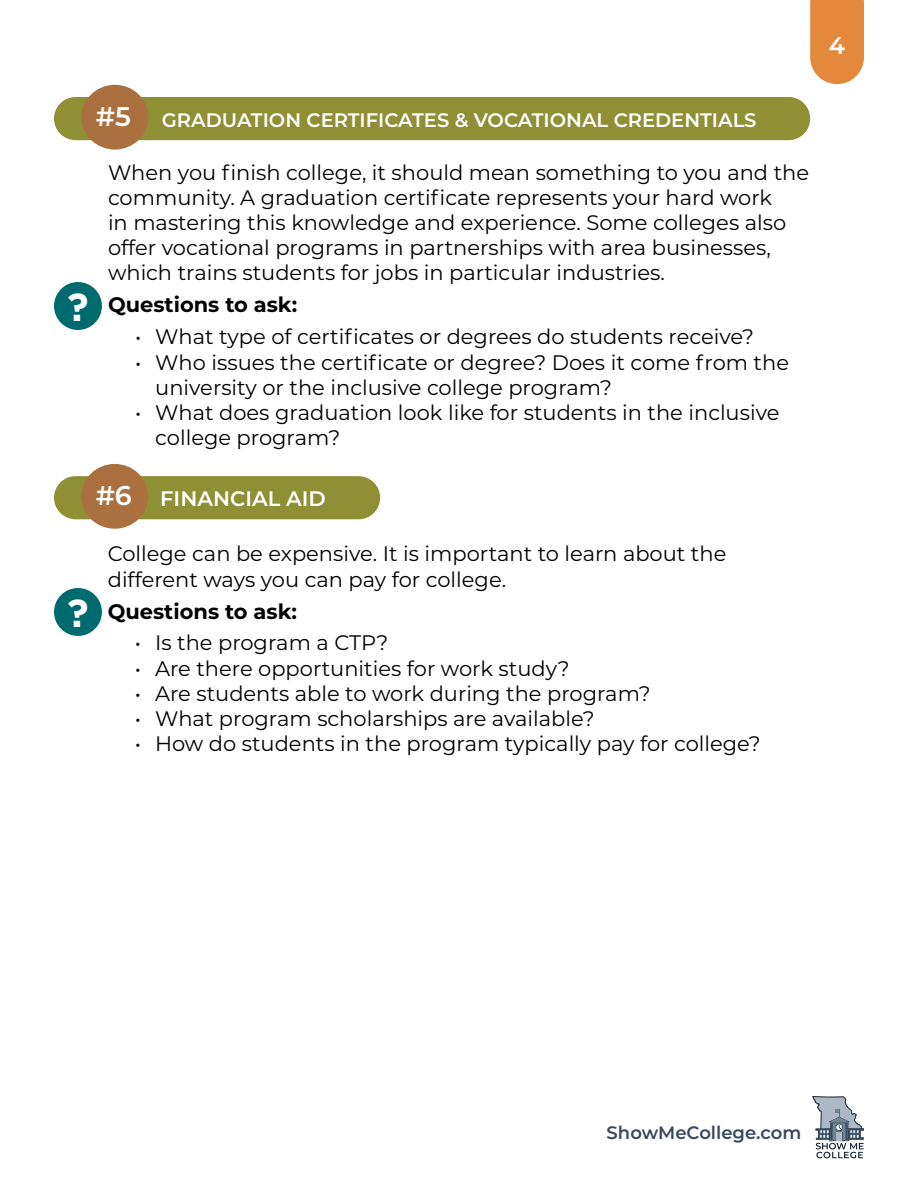
<style>
.page{position:relative;width:918px;height:1188px;background:#fff}
.page>*{position:absolute;margin:0;border:0;box-sizing:border-box;transform-origin:0 0}
.t1{font:700 39px "Gotham";color:#fff}
.t2{font:600 24px "Montserrat";color:#fff}
.t3{font:21px/25.2px "Montserrat";color:#000}
.t4{font:700 21px "Montserrat";color:#000}
.t5{font:600 21px "Montserrat";color:#fff}
.t6{font:600 19.5px "Montserrat";color:#fff}
.t7{font:600 18px "Montserrat";color:#374860}
.s1{font-size:27px}
</style>
<div class="page">
<svg style="left:812px;top:1096px;width:52px;height:62px"></svg>
<svg style="left:810px;top:0;width:54px;height:84px;background:#e59049"></svg>
<div style="left:54px;top:97px;width:756px;height:43px;background:#8f8f36;border-radius:22px"></div>
<div style="left:81px;top:85px;width:67px;height:65px;background:#ab7040;border-radius:50%"></div>
<div style="left:54px;top:282px;width:48px;height:48px;background:#006b6e;border-radius:50%"></div>
<div style="left:54px;top:476px;width:326px;height:43px;background:#8f8f36;border-radius:22px"></div>
<div style="left:81px;top:464px;width:67px;height:65px;background:#ab7040;border-radius:50%"></div>
<div style="left:54px;top:588px;width:48px;height:48px;background:#006b6e;border-radius:50%"></div>
<p class="t2" style="left:829px;top:28px;width:18px">4</p>
<h1 class="t1" style="left:67px;top:281px;width:23px">?</h1>
<p class="t6" style="left:96px;top:106px;width:662px"><span class="s1">#5</span> GRADUATION CERTIFICATES &amp; VOCATIONAL CREDENTIALS</p>
<p class="t3" style="left:108px;top:159px;width:703px">When you finish college, it should mean something to you and the community. A graduation certificate represents your hard work<br>in mastering this knowledge and experience. Some colleges also offer vocational programs in partnerships with area businesses, which trains students for jobs in particular industries.</p>
<p class="t4" style="left:108px;top:290px;width:191px">Questions to ask:</p>
<p class="t3" style="left:135px;top:324px;width:621px">• What type of certificates or degrees do students receive?</p>
<p class="t3" style="left:155px;top:349px;width:635px;text-indent:-20px">• Who issues the certificate or degree? Does it come from the university or the inclusive college program?</p>
<p class="t3" style="left:155px;top:399px;width:626px;text-indent:-20px">• What does graduation look like for students in the inclusive college program?</p>
<h1 class="t1" style="left:67px;top:587px;width:23px">?</h1>
<p class="t5" style="left:96px;top:484px;width:232px"><span class="s1">#6</span> FINANCIAL AID</p>
<p class="t3" style="left:108px;top:541px;width:620px">College can be expensive. It is important to learn about the different ways you can pay for college.</p>
<p class="t4" style="left:108px;top:596px;width:191px">Questions to ask:</p>
<p class="t3" style="left:135px;top:630px;width:255px">• Is the program a CTP?</p>
<p class="t3" style="left:135px;top:655px;width:436px">• Are there opportunities for work study?</p>
<p class="t3" style="left:135px;top:680px;width:518px">• Are students able to work during the program?</p>
<p class="t3" style="left:135px;top:705px;width:461px">• What program scholarships are available?</p>
<p class="t3" style="left:135px;top:731px;width:628px">• How do students in the program typically pay for college?</p>
<p class="t7" style="left:607px;top:1120px;width:196px">ShowMeCollege.com</p>
</div>
